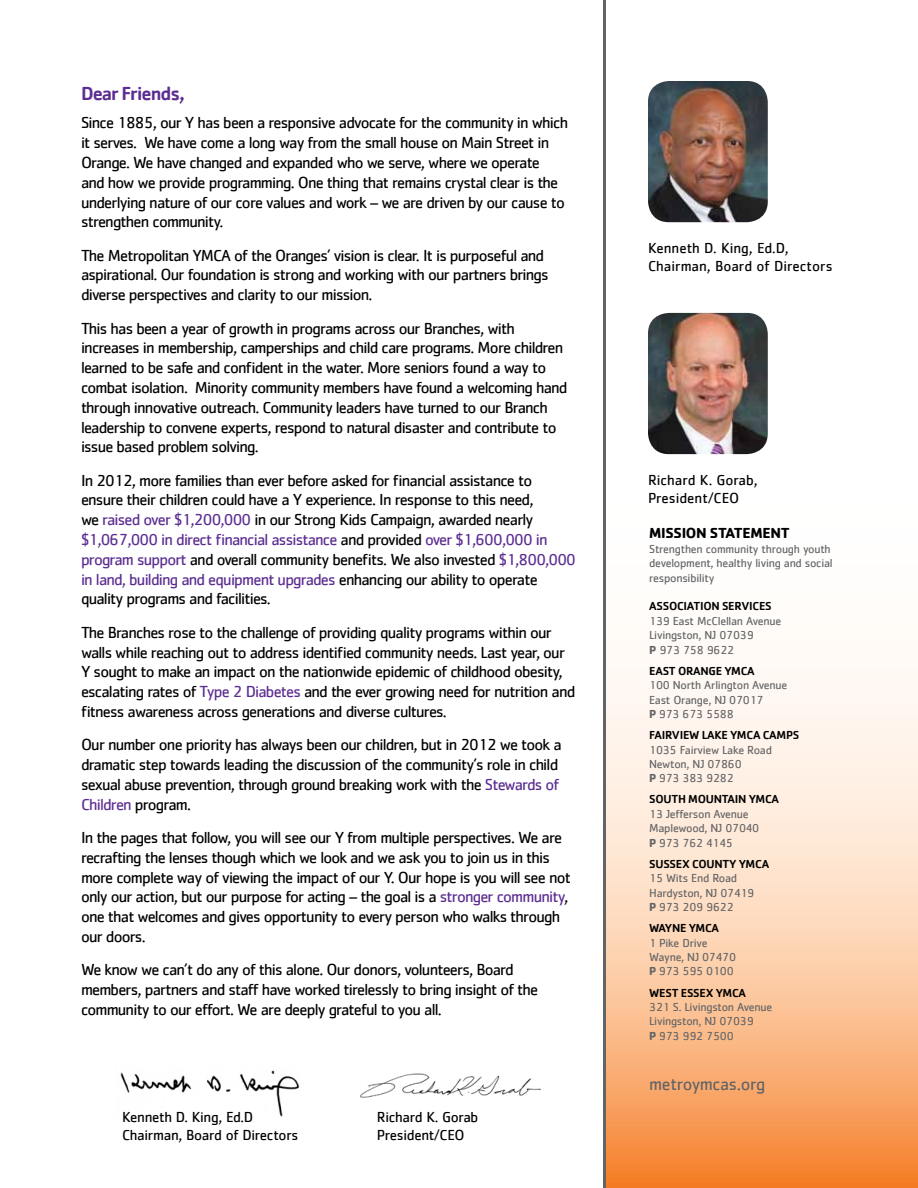
<style>
.page{position:relative;width:918px;height:1188px;background:#fff}
.page>*{position:absolute;margin:0;border:0;box-sizing:border-box;transform-origin:0 0}
.t1{font:500 19.5px "Cachet";letter-spacing:-.05em;color:#5c2d91}
.t2{font:18px "Cachet";letter-spacing:-.02em;color:#636466}
.t3{font:16.5px/19.8px "Cachet";letter-spacing:-.05em;color:#000}
.t4{font:15px/18px "Cachet";color:#000}
.t5{font:15px/18px "Cachet";letter-spacing:-.02em;color:#000}
.t6{font:700 15px "Cachet";color:#000}
.t7{font:12px/14.4px "Cachet";letter-spacing:-.02em;color:#636466}
.t8{font:500 12px "Cachet";letter-spacing:-.02em;color:#000}
.s1{color:#5c2d91}
.s2{font-weight:700}
</style>
<div class="page">
<svg style="left:606px;top:222px;width:312px;height:966px"></svg>
<hr style="left:603px;top:0;width:3px;height:1188px;background:#636466">
<img style="left:120px;top:1070px;width:180px;height:47px">
<img style="left:648px;top:81px;width:120px;height:141px">
<img style="left:648px;top:313px;width:120px;height:141px">
<img style="left:360px;top:1073px;width:181px;height:25px">
<p class="t1" style="left:81px;top:81px;width:106px">DEAR FRIENDS,</p>
<p class="t3" style="left:81px;top:113px;width:489px">Since 1885, our Y has been a responsive advocate for the community in which it serves. We have come a long way from the small house on Main Street in Orange. We have changed and expanded who we serve, where we operate<br>and how we provide programming. One thing that remains crystal clear is the underlying nature of our core values and work – we are driven by our cause to strengthen community.</p>
<p class="t3" style="left:81px;top:245px;width:469px">The Metropolitan YMCA of the Oranges’ vision is clear. It is purposeful and aspirational. Our foundation is strong and working with our partners brings diverse perspectives and clarity to our mission.</p>
<p class="t3" style="left:81px;top:318px;width:488px">This has been a year of growth in programs across our Branches, with increases in membership, camperships and child care programs. More children learned to be safe and confident in the water. More seniors found a way to combat isolation. Minority community members have found a welcoming hand through innovative outreach. Community leaders have turned to our Branch leadership to convene experts, respond to natural disaster and contribute to issue based problem solving.</p>
<p class="t3" style="left:81px;top:470px;width:497px">In 2012, more families than ever before asked for financial assistance to ensure their children could have a Y experience. In response to this need,<br>we <span class="s1">raised over $1,200,000</span> in our Strong Kids Campaign, awarded nearly <span class="s1">$1,067,000 in direct financial assistance</span> and provided <span class="s1">over $1,600,000 in program support</span> and overall community benefits. We also invested <span class="s1">$1,800,000 in land, building and equipment upgrades</span> enhancing our ability to operate quality programs and facilities.</p>
<p class="t3" style="left:81px;top:622px;width:496px">The Branches rose to the challenge of providing quality programs within our walls while reaching out to address identified community needs. Last year, our Y sought to make an impact on the nationwide epidemic of childhood obesity, escalating rates of <span class="s1">Type 2 Diabetes</span> and the ever growing need for nutrition and fitness awareness across generations and diverse cultures.</p>
<p class="t3" style="left:81px;top:735px;width:482px">Our number one priority has always been our children, but in 2012 we took a dramatic step towards leading the discussion of the community’s role in child sexual abuse prevention, through ground breaking work with the <span class="s1">Stewards of Children</span> program.</p>
<p class="t3" style="left:81px;top:827px;width:491px">In the pages that follow, you will see our Y from multiple perspectives. We are recrafting the lenses though which we look and we ask you to join us in this more complete way of viewing the impact of our Y. Our hope is you will see not only our action, but our purpose for acting – the goal is a <span class="s1">stronger community</span>, one that welcomes and gives opportunity to every person who walks through our doors.</p>
<p class="t3" style="left:81px;top:960px;width:459px">We know we can’t do any of this alone. Our donors, volunteers, Board members, partners and staff have worked tirelessly to bring insight of the community to our effort. We are deeply grateful to you all.</p>
<p class="t5" style="left:122px;top:1108px;width:178px">Kenneth D. King, Ed.D<br>Chairman, Board of Directors</p>
<p class="t5" style="left:377px;top:1108px;width:103px">Richard K. Gorab<br>President/CEO</p>
<p class="t4" style="left:648px;top:238px;width:186px">Kenneth D. King, Ed.D,<br>Chairman, Board of Directors</p>
<p class="t4" style="left:648px;top:470px;width:111px">Richard K. Gorab,<br>President/CEO</p>
<p class="t6" style="left:649px;top:524px;width:21px">MISSION</p>
<p class="t6" style="left:710px;top:524px;width:9px">STATE</p>
<p class="t6" style="left:751px;top:524px;width:22px">MENT</p>
<p class="t7" style="left:649px;top:541px;width:185px">Strengthen community through youth development, healthy living and social responsibility</p>
<p class="t8" style="left:649px;top:599px;width:124px">ASSOCIATION SERVICES</p>
<p class="t7" style="left:649px;top:613px;width:134px">139 East McClellan Avenue<br>Livingston, NJ 07039<br><span class="s2">P</span> 973 758 9622</p>
<p class="t8" style="left:649px;top:663px;width:84px">EAST ORANGE YMC</p>
<p class="t8" style="left:747px;top:663px;width:9px">A</p>
<p class="t7" style="left:649px;top:678px;width:140px">100 North Arlington Avenue<br>East Orange, NJ 07017<br><span class="s2">P</span> 973 673 5588</p>
<p class="t8" style="left:649px;top:728px;width:19px">FAIRVIE</p>
<p class="t8" style="left:689px;top:728px;width:50px">W LAKE YMC</p>
<p class="t8" style="left:753px;top:728px;width:48px">A CAMPS</p>
<p class="t7" style="left:649px;top:742px;width:124px">1035 Fairview Lake Road<br>Newton, NJ 07860<br><span class="s2">P</span> 973 383 9282</p>
<p class="t8" style="left:649px;top:792px;width:9px">SOUT</p>
<p class="t8" style="left:678px;top:792px;width:20px">H MOUNT</p>
<p class="t8" style="left:728px;top:792px;width:30px">AIN YMC</p>
<p class="t8" style="left:772px;top:792px;width:9px">A</p>
<p class="t7" style="left:649px;top:806px;width:112px">13 Jefferson Avenue<br>Maplewood, NJ 07040<br><span class="s2">P</span> 973 762 4145</p>
<p class="t8" style="left:649px;top:856px;width:8px">SUSSE</p>
<p class="t8" style="left:682px;top:856px;width:19px">X COUNTY</p>
<p class="t8" style="left:739px;top:856px;width:9px">YMC</p>
<p class="t8" style="left:762px;top:856px;width:9px">A</p>
<p class="t7" style="left:649px;top:871px;width:107px">15 Wits End Road<br>Hardyston, NJ 07419<br><span class="s2">P</span> 973 209 9622</p>
<p class="t8" style="left:649px;top:921px;width:48px">WAYNE YMC</p>
<p class="t8" style="left:712px;top:921px;width:9px">A</p>
<p class="t7" style="left:649px;top:935px;width:88px">1 Pike Drive<br>Wayne, NJ 07470<br><span class="s2">P</span> 973 595 0100</p>
<p class="t8" style="left:649px;top:985px;width:18px">WEST</p>
<p class="t8" style="left:681px;top:985px;width:7px">ESSE</p>
<p class="t8" style="left:706px;top:985px;width:19px">X YMC</p>
<p class="t8" style="left:739px;top:985px;width:9px">A</p>
<p class="t7" style="left:649px;top:1000px;width:125px">321 S. Livingston Avenue<br>Livingston, NJ 07039<br><span class="s2">P</span> 973 992 7500</p>
<p class="t2" style="left:649px;top:1074px;width:118px">metroymcas.org</p>
</div>
